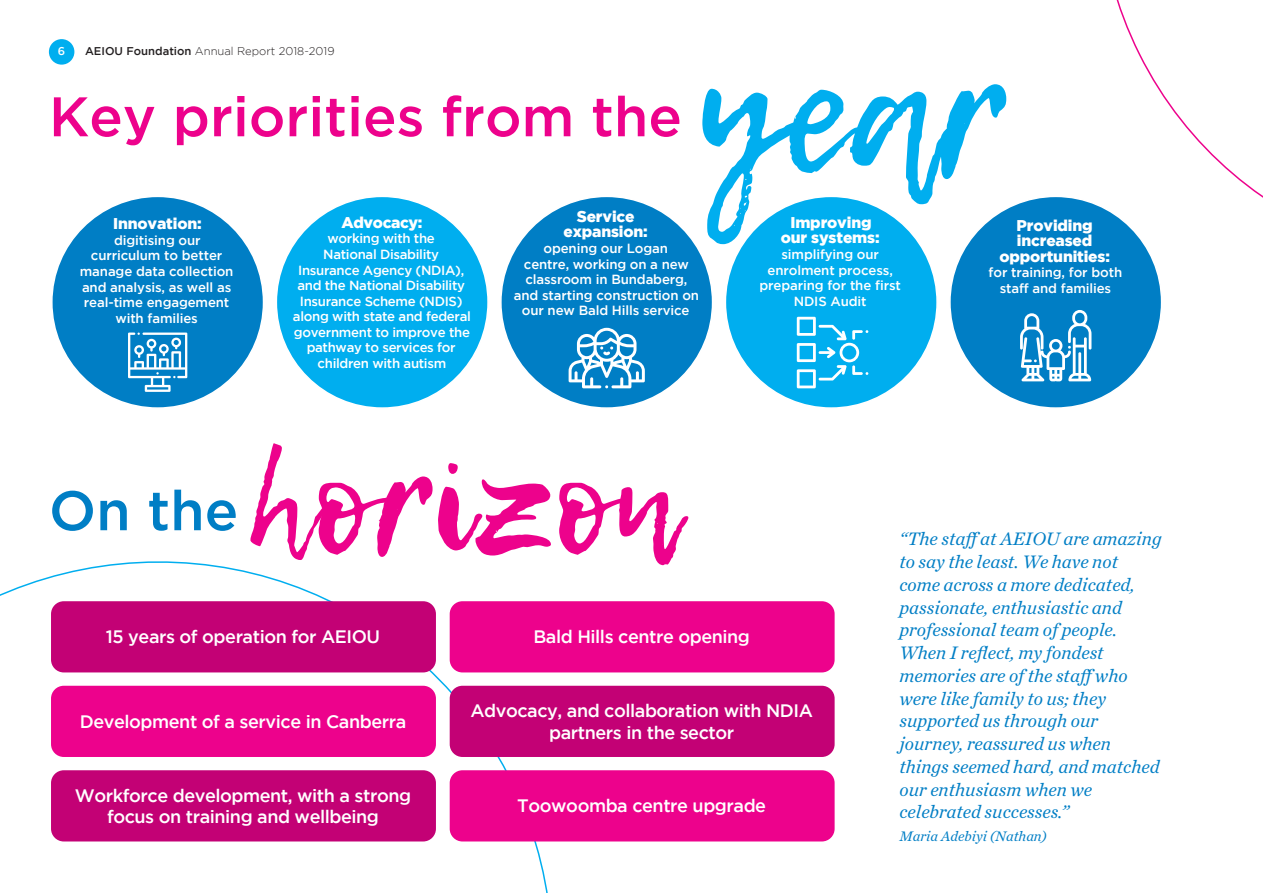
<style>
.page{position:relative;width:1263px;height:893px;background:#fff}
.page>*{position:absolute;margin:0;border:0;box-sizing:border-box;transform-origin:0 0}
.BODY{font:161.25px "Lemon Tuesday";color:#00aeef}
.BODY-2{font:136.65px "Lemon Tuesday";color:#ed028c}
.BODY-3{font:500 55.65px "Gotham";color:#ed028c}
.BODY-4{font:500 55.65px "Gotham";color:#007ec5}
.BODY-5{font:italic 18.9px/22.8px "Chronicle Text G1";color:#007ec5}
.BODY-6{font:500 18px/21.6px "Gotham";letter-spacing:-.025em;color:#fff;text-align:center}
.BODY-7{font:900 15.6px/15.6px "Gotham";letter-spacing:-.01em;color:#fff;text-align:center}
.BODY-8{font:italic 14.4px "Chronicle Text G1";color:#007ec5}
.BODY-9{font:500 13.2px/15.6px "Gotham";letter-spacing:-.01em;color:#fff;text-align:center}
.t1{font:300 11.25px "Gotham";color:#231f20}
.t2{font:500 11.25px "Gotham";color:#fff}
.s1{font-weight:500}
</style>
<div class="page">
<div style="left:49px;top:39px;width:25px;height:26px;background:#00aeef;border-radius:50%"></div>
<svg style="left:0;top:561px;width:606px;height:332px"></svg>
<div style="left:950px;top:196px;width:212px;height:212px;background:#007ec5;border-radius:50%"></div>
<div style="left:725px;top:196px;width:212px;height:212px;background:#00aeef;border-radius:50%"></div>
<div style="left:501px;top:196px;width:212px;height:212px;background:#007ec5;border-radius:50%"></div>
<div style="left:276px;top:196px;width:212px;height:212px;background:#00aeef;border-radius:50%"></div>
<div style="left:52px;top:196px;width:212px;height:212px;background:#007ec5;border-radius:50%"></div>
<svg style="left:797px;top:317px;width:71px;height:71px"></svg>
<svg style="left:569px;top:328px;width:76px;height:60px"></svg>
<svg style="left:1020px;top:313px;width:71px;height:68px"></svg>
<svg style="left:128px;top:333px;width:59px;height:59px"></svg>
<div style="left:51px;top:601px;width:385px;height:71px;background:#c30175;border-radius:13px"></div>
<div style="left:51px;top:686px;width:385px;height:71px;background:#ed028c;border-radius:13px"></div>
<div style="left:51px;top:770px;width:385px;height:71px;background:#c30175;border-radius:13px"></div>
<div style="left:450px;top:601px;width:385px;height:71px;background:#ed028c;border-radius:13px"></div>
<div style="left:450px;top:686px;width:385px;height:71px;background:#c30175;border-radius:13px"></div>
<div style="left:450px;top:770px;width:385px;height:71px;background:#ed028c;border-radius:13px"></div>
<svg style="left:1045px;top:0;width:218px;height:319px"></svg>
<p class="t2" style="left:58px;top:45px;width:9px">6</p>
<p class="t1" style="left:85px;top:45px;width:251px"><span class="s1">AEIOU Foundation</span> Annual Report 2018-2019</p>
<p class="BODY-3" style="left:49px;top:85px;width:634px">Key priorities from the</p>
<p class="BODY" style="left:696px;top:23px;width:312px">year</p>
<p class="BODY-7" style="left:564px;top:208px;width:86px">Service expansion:</p>
<p class="BODY-9" style="left:514px;top:240px;width:187px">opening our Logan<br>centre, working on a new classroom in Bundaberg, and starting construction on our new Bald Hills service</p>
<p class="BODY-7" style="left:341px;top:214px;width:83px">Advocacy:</p>
<p class="BODY-9" style="left:293px;top:231px;width:179px">working with the<br>National Disability<br>Insurance Agency (NDIA), and the National Disability<br>Insurance Scheme (NDIS) along with state and federal government to improve the pathway to services for children with autism</p>
<p class="BODY-7" style="left:781px;top:214px;width:100px">Improving our systems:</p>
<p class="BODY-9" style="left:759px;top:246px;width:143px">simplifying our enrolment process, preparing for the first<br>NDIS Audit</p>
<p class="BODY-7" style="left:113px;top:216px;width:90px">Innovation:</p>
<p class="BODY-9" style="left:80px;top:232px;width:155px">digitising our curriculum to better manage data collection and analysis, as well as real-time engagement with families</p>
<p class="BODY-7" style="left:999px;top:217px;width:112px">Providing increased opportunities:</p>
<p class="BODY-9" style="left:989px;top:265px;width:135px">for training, for both staff and families</p>
<p class="BODY-4" style="left:49px;top:479px;width:191px">On the</p>
<p class="BODY-2" style="left:248px;top:425px;width:431px">horizon</p>
<p class="BODY-6" style="left:106px;top:626px;width:276px">15 years of operation for AEIOU</p>
<p class="BODY-6" style="left:80px;top:710px;width:328px">Development of a service in Canberra</p>
<p class="BODY-6" style="left:75px;top:784px;width:338px">Workforce development, with a strong focus on training and wellbeing</p>
<p class="BODY-6" style="left:533px;top:626px;width:218px">Bald Hills centre opening</p>
<p class="BODY-6" style="left:470px;top:700px;width:344px">Advocacy, and collaboration with NDIA partners in the sector</p>
<p class="BODY-6" style="left:517px;top:795px;width:250px">Toowoomba centre upgrade</p>
<p class="BODY-5" style="left:899px;top:526px;width:264px">“The staff at AEIOU are amazing to say the least. We have not come across a more dedicated, passionate, enthusiastic and professional team of people.<br>When I reflect, my fondest memories are of the staff who were like family to us; they supported us through our journey, reassured us when things seemed hard, and matched our enthusiasm when we celebrated successes.”</p>
<p class="BODY-8" style="left:899px;top:825px;width:149px">Maria Adebiyi (Nathan)</p>
</div>
